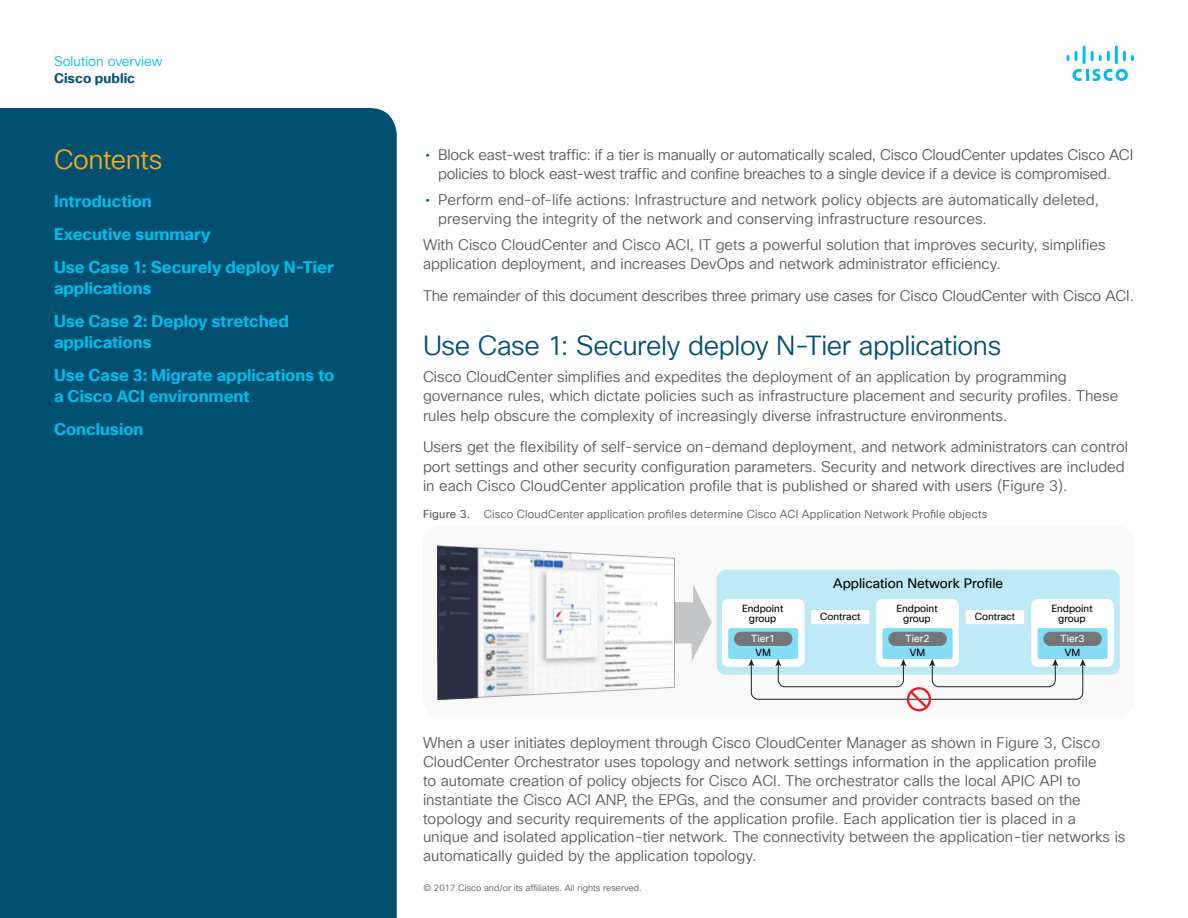
<style>
.page{position:relative;width:1188px;height:918px;background:#fff}
.page>*{position:absolute;margin:0;border:0;box-sizing:border-box;transform-origin:0 0}
.Subhead2_Indigo{font:27px "Cisco Sans TT Light";letter-spacing:-.015em;color:#005073}
.Subhead2_Orange{font:27px "Cisco Sans TT Light";letter-spacing:-.02em;color:#faab1a}
.Subhead3_Blue{font:700 16.5px/21px "Cisco Sans TT";letter-spacing:-.005em;color:#01bcec}
.Body{font:15px/19.5px "Cisco Sans TT Light";color:#57585a}
.t1{font:13.5px "Cisco Sans TT";color:#000}
.t2{font:13.5px "Cisco Sans TT Light";color:#01bcec}
.t3{font:700 13.5px "Cisco Sans TT";color:#005073}
.FigureCaption{font:11.25px "Cisco Sans TT Light";letter-spacing:.02em;color:#57585a}
.t4{font:10.05px/10.1px "Cisco Sans TT";color:#000;text-align:center}
.t5{font:10.05px/14.2px "Cisco Sans TT";color:#fff;text-align:center}
.t6{font:9px "Cisco Sans TT Light";color:#57585a}
.s1{font-family:"Cisco Sans TT";color:#015072}
.s2{font-family:"Cisco Sans TT"}
.s3{color:#000}
</style>
<div class="page">
<svg style="left:1073px;top:69px;width:55px;height:12px"></svg>
<svg style="left:1067px;top:55px;width:2px;height:6px"></svg>
<svg style="left:1075px;top:51px;width:3px;height:10px"></svg>
<hr style="left:1083px;top:45px;width:3px;height:19px;background:#01bcec">
<svg style="left:1091px;top:51px;width:19px;height:10px"></svg>
<hr style="left:1115px;top:45px;width:3px;height:19px;background:#01bcec">
<svg style="left:1123px;top:51px;width:11px;height:10px"></svg>
<div style="left:0;top:108px;width:397px;height:810px;background:#015072"></div>
<div style="left:423px;top:526px;width:711px;height:191px;background:#f9f9f9;border-radius:18px"></div>
<svg style="left:437px;top:546px;width:275px;height:154px"></svg>
<div style="left:717px;top:570px;width:403px;height:105px;background:#bde9f5;border-radius:9px"></div>
<div style="left:722px;top:599px;width:83px;height:68px;background:#fff;border-radius:6px"></div>
<div style="left:728px;top:628px;width:70px;height:31px;background:#83ddf5;border-radius:2px"></div>
<div style="left:811px;top:610px;width:59px;height:14px;background:#fff;border-radius:2px"></div>
<div style="left:734px;top:632px;width:58px;height:14px;background:#747578;border-radius:7px"></div>
<div style="left:966px;top:610px;width:58px;height:14px;background:#fff;border-radius:2px"></div>
<div style="left:876px;top:599px;width:83px;height:68px;background:#fff;border-radius:6px"></div>
<div style="left:1031px;top:599px;width:83px;height:68px;background:#fff;border-radius:6px"></div>
<div style="left:883px;top:628px;width:70px;height:31px;background:#83ddf5;border-radius:2px"></div>
<div style="left:888px;top:632px;width:59px;height:14px;background:#747578;border-radius:7px"></div>
<div style="left:1038px;top:628px;width:70px;height:31px;background:#83ddf5;border-radius:2px"></div>
<div style="left:1043px;top:632px;width:59px;height:14px;background:#747578;border-radius:7px"></div>
<svg style="left:748px;top:659px;width:338px;height:52px"></svg>
<p class="t2" style="left:54px;top:53px;width:110px">Solution overview</p>
<p class="t3" style="left:54px;top:69px;width:83px">Cisco public</p>
<p class="Subhead2_Orange" style="left:54px;top:142px;width:110px">Contents</p>
<p class="Subhead3_Blue" style="left:54px;top:191px;width:99px">Introduction</p>
<p class="Subhead3_Blue" style="left:54px;top:224px;width:158px">Executive summary</p>
<p class="Subhead3_Blue" style="left:54px;top:257px;width:281px">Use Case 1: Securely deploy N-Tier applications</p>
<p class="Subhead3_Blue" style="left:54px;top:311px;width:236px">Use Case 2: Deploy stretched applications</p>
<p class="Subhead3_Blue" style="left:54px;top:365px;width:282px">Use Case 3: Migrate applications to a Cisco ACI environment</p>
<p class="Subhead3_Blue" style="left:54px;top:419px;width:91px">Conclusion</p>
<p class="Body" style="left:438px;top:145px;width:697px;text-indent:-13px"><span class="s1">•</span> Block east-west traffic: if a tier is manually or automatically scaled, Cisco CloudCenter updates Cisco ACI policies to block east-west traffic and confine breaches to a single device if a device is compromised.</p>
<p class="Body" style="left:438px;top:190px;width:663px;text-indent:-13px"><span class="s1">•</span> Perform end-of-life actions: Infrastructure and network policy objects are automatically deleted, preserving the integrity of the network and conserving infrastructure resources.</p>
<p class="Body" style="left:423px;top:235px;width:684px">With Cisco CloudCenter and Cisco ACI, IT gets a powerful solution that improves security, simplifies application deployment, and increases DevOps and network administrator efficiency.</p>
<p class="Body" style="left:423px;top:286px;width:713px">The remainder of this document describes three primary use cases for Cisco CloudCenter with Cisco ACI.</p>
<p class="Subhead2_Indigo" style="left:423px;top:328px;width:580px">Use Case 1: Securely deploy N-Tier applications</p>
<p class="Body" style="left:423px;top:367px;width:697px">Cisco CloudCenter simplifies and expedites the deployment of an application by programming governance rules, which dictate policies such as infrastructure placement and security profiles. These rules help obscure the complexity of increasingly diverse infrastructure environments.</p>
<p class="Body" style="left:423px;top:438px;width:707px">Users get the flexibility of self-service on-demand deployment, and network administrators can control port settings and other security configuration parameters. Security and network directives are included in each Cisco CloudCenter application profile that is published or shared with users (Figure 3).</p>
<p class="FigureCaption" style="left:423px;top:507px;width:566px"><span class="s2">Figure 3.</span> Cisco CloudCenter application profiles determine Cisco ACI Application Network Profile objects</p>
<p class="t1" style="left:833px;top:574px;width:172px">Application Network Profile</p>
<p class="t4" style="left:742px;top:603px;width:43px">Endpoint group</p>
<p class="t4" style="left:820px;top:612px;width:42px">Contract</p>
<p class="t4" style="left:975px;top:612px;width:42px">Contract</p>
<p class="t5" style="left:751px;top:632px;width:25px">Tier1<br><span class="s3">VM</span></p>
<p class="t4" style="left:896px;top:603px;width:43px">Endpoint group</p>
<p class="t5" style="left:906px;top:632px;width:25px">Tier2<br><span class="s3">VM</span></p>
<p class="t4" style="left:1051px;top:603px;width:43px">Endpoint group</p>
<p class="t5" style="left:1061px;top:632px;width:25px">Tier3<br><span class="s3">VM</span></p>
<p class="Body" style="left:423px;top:734px;width:704px;line-height:18.9px">When a user initiates deployment through Cisco CloudCenter Manager as shown in Figure 3, Cisco CloudCenter Orchestrator uses topology and network settings information in the application profile<br>to automate creation of policy objects for Cisco ACI. The orchestrator calls the local APIC API to instantiate the Cisco ACI ANP, the EPGs, and the consumer and provider contracts based on the topology and security requirements of the application profile. Each application tier is placed in a unique and isolated application-tier network. The connectivity between the application-tier networks is automatically guided by the application topology.</p>
<p class="t6" style="left:423px;top:882px;width:220px">© 2017 Cisco and/or its affiliates. All rights reserved.</p>
</div>
